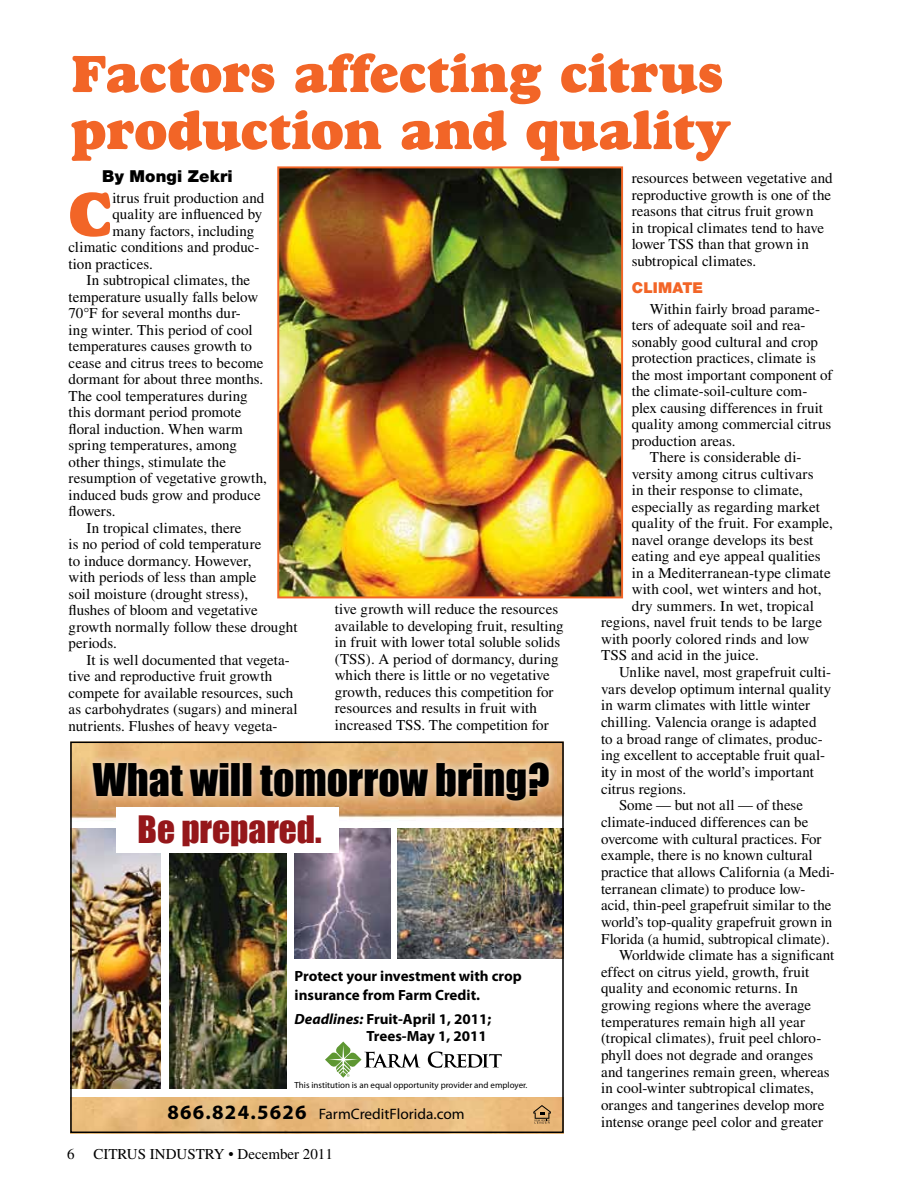
<style>
.page{position:relative;width:905px;height:1188px;background:#fff}
.page>*{position:absolute;margin:0;border:0;box-sizing:border-box;transform-origin:0 0}
.t1{font:64.2px "Goudy Heavyface BT";color:#f26527}
.t2{font:54px/57px "Goudy Heavyface BT";letter-spacing:-.01em;color:#f26527}
.t3{font:41.4px "Impact";color:#000}
.t4{font:34.65px "Impact";color:#95171a}
.t5{font:900 16.5px "Helvetica Neue";letter-spacing:.01em;color:#000}
.t6{font:15.15px "Myriad Pro";color:#000}
.t7{font:15px/16.5px "Times";color:#000}
.t8{font:900 15px "Helvetica Neue";letter-spacing:.01em;color:#f26527}
.t9{font:700 14.85px/19.8px "Myriad Pro";color:#000}
.t10{font:8.85px "Myriad Pro";color:#000}
.s1{font-style:italic}
.s2{font-weight:700;font-size:20.4px}
</style>
<div class="page">
<img style="left:73px;top:745px;width:487px;height:74px">
<img style="left:294px;top:828px;width:97px;height:131px">
<img style="left:169px;top:853px;width:117px;height:236px">
<img style="left:398px;top:828px;width:162px;height:130px">
<img style="left:81px;top:751px;width:476px;height:58px">
<img style="left:73px;top:829px;width:88px;height:260px">
<div style="left:116px;top:808px;width:223px;height:45px;background:#fff"></div>
<img style="left:73px;top:1097px;width:487px;height:33px">
<svg style="left:533px;top:1105px;width:18px;height:19px"></svg>
<div style="left:70px;top:742px;width:493px;height:391px;border:2px solid #000"></div>
<svg style="left:428px;top:1052px;width:73px;height:16px"></svg>
<svg style="left:325px;top:1042px;width:95px;height:36px"></svg>
<img style="left:280px;top:169px;width:340px;height:426px">
<div style="left:277px;top:166px;width:346px;height:432px;border:2px solid #f26527"></div>
<h2 class="t2" style="left:71px;top:45px;width:660px">Factors affecting citrus production and quality</h2>
<p class="t5" style="left:102px;top:166px;width:132px">By Mongi Zekri</p>
<h1 class="t1" style="left:69px;top:176px;width:45px">C</h1>
<p class="t7" style="left:112px;top:190px;width:153px">itrus fruit production and</p>
<p class="t7" style="left:112px;top:206px;width:151px">quality are influenced by</p>
<p class="t7" style="left:112px;top:223px;width:143px">many factors, including</p>
<p class="t7" style="left:69px;top:239px;width:192px">climatic conditions and produc-</p>
<p class="t7" style="left:69px;top:256px;width:86px">tion practices.</p>
<p class="t7" style="left:87px;top:272px;width:165px">In subtropical climates, the</p>
<p class="t7" style="left:69px;top:289px;width:191px">temperature usually falls below</p>
<p class="t7" style="left:69px;top:305px;width:174px">70°F for several months dur-</p>
<p class="t7" style="left:69px;top:322px;width:185px">ing winter. This period of cool</p>
<p class="t7" style="left:69px;top:338px;width:185px">temperatures causes growth to</p>
<p class="t7" style="left:69px;top:355px;width:196px">cease and citrus trees to become</p>
<p class="t7" style="left:69px;top:371px;width:196px">dormant for about three months.</p>
<p class="t7" style="left:69px;top:388px;width:180px">The cool temperatures during</p>
<p class="t7" style="left:69px;top:404px;width:174px">this dormant period promote</p>
<p class="t7" style="left:69px;top:421px;width:176px">floral induction. When warm</p>
<p class="t7" style="left:69px;top:437px;width:170px">spring temperatures, among</p>
<p class="t7" style="left:69px;top:454px;width:159px">other things, stimulate the</p>
<p class="t7" style="left:69px;top:470px;width:200px">resumption of vegetative growth,</p>
<p class="t7" style="left:69px;top:487px;width:194px">induced buds grow and produce</p>
<p class="t7" style="left:69px;top:503px;width:48px">flowers.</p>
<p class="t7" style="left:87px;top:520px;width:156px">In tropical climates, there</p>
<p class="t7" style="left:69px;top:536px;width:194px">is no period of cold temperature</p>
<p class="t7" style="left:69px;top:553px;width:184px">to induce dormancy. However,</p>
<p class="t7" style="left:69px;top:569px;width:189px">with periods of less than ample</p>
<p class="t7" style="left:69px;top:586px;width:181px">soil moisture (drought stress),</p>
<p class="t7" style="left:69px;top:602px;width:190px">flushes of bloom and vegetative</p>
<p class="t7" style="left:69px;top:619px;width:230px">growth normally follow these drought</p>
<p class="t7" style="left:69px;top:635px;width:50px">periods.</p>
<p class="t7" style="left:87px;top:652px;width:205px">It is well documented that vegeta-</p>
<p class="t7" style="left:69px;top:668px;width:205px">tive and reproductive fruit growth</p>
<p class="t7" style="left:69px;top:685px;width:226px">compete for available resources, such</p>
<p class="t7" style="left:69px;top:701px;width:230px">as carbohydrates (sugars) and mineral</p>
<p class="t7" style="left:69px;top:718px;width:210px">nutrients. Flushes of heavy vegeta-</p>
<p class="t7" style="left:335px;top:601px;width:230px">tive growth will reduce the resources available to developing fruit, resulting in fruit with lower total soluble solids (TSS). A period of dormancy, during which there is little or no vegetative growth, reduces this competition for resources and results in fruit with increased TSS. The competition for</p>
<h3 class="t3" style="left:93px;top:747px;width:458px">What will tomorrow bring?</h3>
<h3 class="t4" style="left:138px;top:803px;width:186px">Be prepared.</h3>
<p class="t9" style="left:294px;top:965px;width:229px">Protect your investment with crop insurance from Farm Credit.</p>
<p class="t9" style="left:294px;top:1010px;width:198px;line-height:16.8px;text-align:right"><span class="s1">Deadlines:</span> Fruit-April 1, 2011;<br>Trees-May 1, 2011</p>
<p class="t10" style="left:294px;top:1080px;width:234px">This institution is an equal opportunity provider and employer.</p>
<p class="t6" style="left:167px;top:1104px;width:299px"><span class="s2">866.824.5626</span> FarmCreditFlorida.com</p>
<p class="t7" style="left:67px;top:1145px;width:9px">6</p>
<p class="t7" style="left:93px;top:1145px;width:241px">CITRUS INDUSTRY • December 2011</p>
<p class="t7" style="left:631px;top:170px;width:202px">resources between vegetative and reproductive growth is one of the reasons that citrus fruit grown<br>in tropical climates tend to have lower TSS than that grown in subtropical climates.</p>
<p class="t8" style="left:631px;top:279px;width:73px">CLIMATE</p>
<p class="t7" style="left:649px;top:301px;width:172px">Within fairly broad parame-</p>
<p class="t7" style="left:631px;top:317px;width:175px">ters of adequate soil and rea-</p>
<p class="t7" style="left:631px;top:334px;width:188px">sonably good cultural and crop</p>
<p class="t7" style="left:631px;top:350px;width:186px">protection practices, climate is</p>
<p class="t7" style="left:631px;top:367px;width:202px">the most important component of</p>
<p class="t7" style="left:631px;top:383px;width:177px">the climate-soil-culture com-</p>
<p class="t7" style="left:631px;top:400px;width:193px">plex causing differences in fruit</p>
<p class="t7" style="left:631px;top:416px;width:201px">quality among commercial citrus</p>
<p class="t7" style="left:631px;top:433px;width:105px">production areas.</p>
<p class="t7" style="left:649px;top:449px;width:153px">There is considerable di-</p>
<p class="t7" style="left:631px;top:466px;width:183px">versity among citrus cultivars</p>
<p class="t7" style="left:631px;top:482px;width:173px">in their response to climate,</p>
<p class="t7" style="left:631px;top:499px;width:190px">especially as regarding market</p>
<p class="t7" style="left:631px;top:515px;width:203px">quality of the fruit. For example,</p>
<p class="t7" style="left:631px;top:532px;width:183px">navel orange develops its best</p>
<p class="t7" style="left:631px;top:548px;width:191px">eating and eye appeal qualities</p>
<p class="t7" style="left:631px;top:565px;width:200px">in a Mediterranean-type climate</p>
<p class="t7" style="left:631px;top:581px;width:191px">with cool, wet winters and hot,</p>
<p class="t7" style="left:631px;top:598px;width:184px">dry summers. In wet, tropical</p>
<p class="t7" style="left:601px;top:614px;width:222px">regions, navel fruit tends to be large</p>
<p class="t7" style="left:601px;top:631px;width:210px">with poorly colored rinds and low</p>
<p class="t7" style="left:601px;top:647px;width:159px">TSS and acid in the juice.</p>
<p class="t7" style="left:619px;top:664px;width:214px">Unlike navel, most grapefruit culti-</p>
<p class="t7" style="left:601px;top:680px;width:232px">vars develop optimum internal quality</p>
<p class="t7" style="left:601px;top:697px;width:210px">in warm climates with little winter</p>
<p class="t7" style="left:601px;top:714px;width:217px">chilling. Valencia orange is adapted</p>
<p class="t7" style="left:601px;top:730px;width:223px">to a broad range of climates, produc-</p>
<p class="t7" style="left:601px;top:747px;width:225px">ing excellent to acceptable fruit qual-</p>
<p class="t7" style="left:601px;top:764px;width:214px">ity in most of the world’s important</p>
<p class="t7" style="left:601px;top:780px;width:87px">citrus regions.</p>
<p class="t7" style="left:619px;top:797px;width:185px">Some — but not all — of these</p>
<p class="t7" style="left:601px;top:814px;width:209px">climate-induced differences can be</p>
<p class="t7" style="left:601px;top:830px;width:222px">overcome with cultural practices. For</p>
<p class="t7" style="left:601px;top:847px;width:213px">example, there is no known cultural</p>
<p class="t7" style="left:601px;top:864px;width:235px">practice that allows California (a Medi-</p>
<p class="t7" style="left:601px;top:880px;width:206px">terranean climate) to produce low-</p>
<p class="t7" style="left:601px;top:897px;width:232px">acid, thin-peel grapefruit similar to the</p>
<p class="t7" style="left:601px;top:913px;width:233px">world’s top-quality grapefruit grown in</p>
<p class="t7" style="left:601px;top:930px;width:230px">Florida (a humid, subtropical climate).</p>
<p class="t7" style="left:619px;top:947px;width:217px">Worldwide climate has a significant</p>
<p class="t7" style="left:601px;top:963px;width:210px">effect on citrus yield, growth, fruit</p>
<p class="t7" style="left:601px;top:980px;width:198px">quality and economic returns. In</p>
<p class="t7" style="left:601px;top:997px;width:211px">growing regions where the average</p>
<p class="t7" style="left:601px;top:1013px;width:206px">temperatures remain high all year</p>
<p class="t7" style="left:601px;top:1030px;width:222px">(tropical climates), fruit peel chloro-</p>
<p class="t7" style="left:601px;top:1047px;width:214px">phyll does not degrade and oranges</p>
<p class="t7" style="left:601px;top:1063px;width:230px">and tangerines remain green, whereas</p>
<p class="t7" style="left:601px;top:1080px;width:214px">in cool-winter subtropical climates,</p>
<p class="t7" style="left:601px;top:1097px;width:225px">oranges and tangerines develop more</p>
<p class="t7" style="left:601px;top:1113px;width:223px">intense orange peel color and greater</p>
</div>
